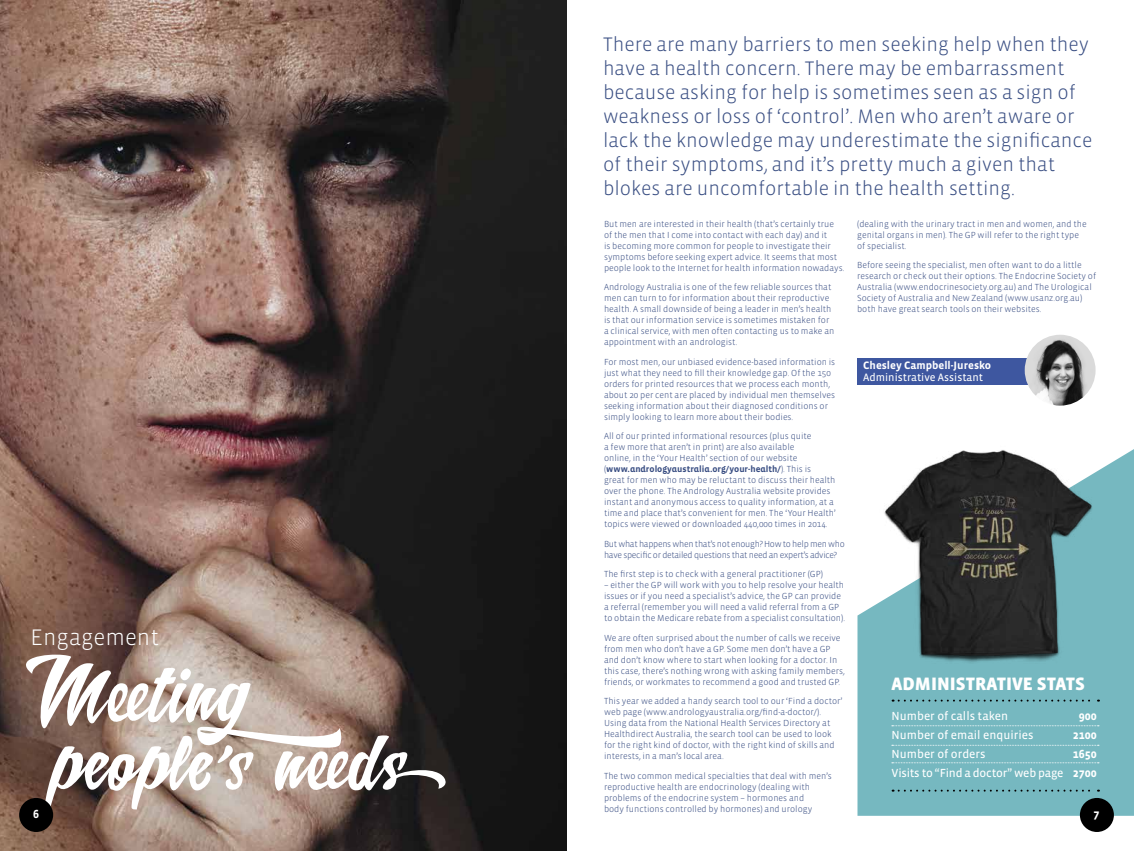
<style>
.page{position:relative;width:1134px;height:851px;background:#fff}
.page>*{position:absolute;margin:0;border:0;box-sizing:border-box;transform-origin:0 0}
.t1{font:65.5px/68.1px "Letrista Script";color:#fff}
.t2{font:300 23px "Vista Sans";color:#fff}
.t3{font:300 20px/24px "Vista Sans";color:#384d82}
.t4{font:18.4px "Vista Sans SC Black";color:#fff}
.t5{font:12px/19px "Vista Sans Reg";color:#fff}
.t6{font:700 12px/19px "Vista Sans";color:#fff;text-align:center}
.t7{font:700 11px "Vista Sans";color:#fff}
.t8{font:11px "Vista Sans Reg";color:#fff}
.t9{font:300 9px/11px "Vista Sans";color:#384d82}
.t10{font:300 9px/11px "Vista Sans";letter-spacing:-.03em;color:#384d82}
.t11{font:700 9px "Vista Sans Alt";color:#384d82}
.s1{font-family:"Vista Sans";font-weight:300}
</style>
<div class="page">
<img style="left:0;top:0;width:567px;height:850px">
<div style="left:857px;top:358px;width:189px;height:27px;background:#3e57a0"></div>
<div style="left:857px;top:449px;width:277px;height:366px;background:#76b8c0"></div>
<img style="left:857px;top:449px;width:260px;height:223px">
<svg style="left:893px;top:699px;width:206px;height:2px"></svg>
<svg style="left:893px;top:789px;width:206px;height:2px"></svg>
<svg style="left:892px;top:725px;width:207px;height:1px"></svg>
<svg style="left:892px;top:744px;width:207px;height:1px"></svg>
<svg style="left:892px;top:762px;width:207px;height:1px"></svg>
<img style="left:1025px;top:334px;width:70px;height:71px;border-radius:35px">
<div style="left:19px;top:797px;width:34px;height:34px;background:#000;border-radius:50%"></div>
<div style="left:1080px;top:797px;width:34px;height:34px;background:#000;border-radius:50%"></div>
<p class="t3" style="left:603px;top:33px;width:491px">There are many barriers to men seeking help when they have a health concern. There may be embarrassment because asking for help is sometimes seen as a sign of weakness or loss of ‘control’. Men who aren’t aware or lack the knowledge may underestimate the significance of their symptoms, and it’s pretty much a given that blokes are uncomfortable in the health setting.</p>
<p class="t9" style="left:857px;top:218px;width:231px">(dealing with the urinary tract in men and women, and the genital organs in men). The GP will refer to the right type of specialist.</p>
<p class="t9" style="left:857px;top:260px;width:241px">Before seeing the specialist, men often want to do a little research or check out their options. The Endocrine Society of Australia (www.endocrinesociety.org.au) and The Urological Society of Australia and New Zealand (www.usanz.org.au) both have great search tools on their websites.</p>
<p class="t9" style="left:604px;top:218px;width:242px">But men are interested in their health (that’s certainly true of the men that I come into contact with each day) and it<br>is becoming more common for people to investigate their symptoms before seeking expert advice. It seems that most people look to the Internet for health information nowadays.</p>
<p class="t9" style="left:604px;top:282px;width:232px">Andrology Australia is one of the few reliable sources that men can turn to for information about their reproductive health. A small downside of being a leader in men’s health is that our information service is sometimes mistaken for a clinical service, with men often contacting us to make an appointment with an andrologist.</p>
<p class="t9" style="left:604px;top:356px;width:233px">For most men, our unbiased evidence-based information is just what they need to fill their knowledge gap. Of the 150 orders for printed resources that we process each month, about 20 per cent are placed by individual men themselves seeking information about their diagnosed conditions or simply looking to learn more about their bodies.</p>
<p class="t9" style="left:604px;top:431px;width:209px">All of our printed informational resources (plus quite a few more that aren’t in print) are also available online, in the ‘Your Health’ section of our website</p>
<p class="t11" style="left:604px;top:464px;width:209px"><span class="s1">(</span>www.andrologyaustralia.org/your-health/<span class="s1">). This is</span></p>
<p class="t9" style="left:604px;top:475px;width:233px">great for men who may be reluctant to discuss their health over the phone. The Andrology Australia website provides instant and anonymous access to quality information, at a time and place that’s convenient for men. The ‘Your Health’ topics were viewed or downloaded 440,000 times in 2014.</p>
<p class="t10" style="left:604px;top:538px;width:242px">But what happens when that’s not enough? How to help men who have specific or detailed questions that need an expert’s advice?</p>
<p class="t9" style="left:604px;top:569px;width:221px">The first step is to check with a general practitioner (GP)</p>
<p class="t9" style="left:604px;top:580px;width:243px">– either the GP will work with you to help resolve your health issues or if you need a specialist’s advice, the GP can provide a referral (remember you will need a valid referral from a GP to obtain the Medicare rebate from a specialist consultation).</p>
<p class="t9" style="left:604px;top:632px;width:242px">We are often surprised about the number of calls we receive from men who don’t have a GP. Some men don’t have a GP and don’t know where to start when looking for a doctor. In this case, there’s nothing wrong with asking family members, friends, or workmates to recommend a good and trusted GP.</p>
<p class="t9" style="left:604px;top:696px;width:240px">This year we added a handy search tool to our ‘Find a doctor’ web page (www.andrologyaustralia.org/find-a-doctor/).<br>Using data from the National Health Services Directory at Healthdirect Australia, the search tool can be used to look for the right kind of doctor, with the right kind of skills and interests, in a man’s local area.</p>
<p class="t9" style="left:604px;top:770px;width:229px">The two common medical specialties that deal with men’s reproductive health are endocrinology (dealing with problems of the endocrine system – hormones and<br>body functions controlled by hormones) and urology</p>
<p class="t7" style="left:863px;top:360px;width:130px">Chesley Campbell-Juresko</p>
<p class="t8" style="left:863px;top:372px;width:122px">Administrative Assistant</p>
<h2 class="t2" style="left:30px;top:625px;width:130px">Engagement</h2>
<h1 class="t1" style="left:36px;top:656px;width:422px">Meeting people’s needs</h1>
<h3 class="t4" style="left:892px;top:674px;width:195px">ADMINISTRATIVE STATS</h3>
<h3 class="t5" style="left:892px;top:706px;width:173px">Number of calls taken<br>Number of email enquiries<br>Number of orders<br>Visits to “Find a doctor” web page</h3>
<h3 class="t6" style="left:1073px;top:706px;width:25px">900<br>2100<br>1650<br>2700</h3>
<h3 class="t6" style="left:33px;top:804px;width:7px">6</h3>
<h3 class="t6" style="left:1093px;top:804px;width:7px">7</h3>
</div>
